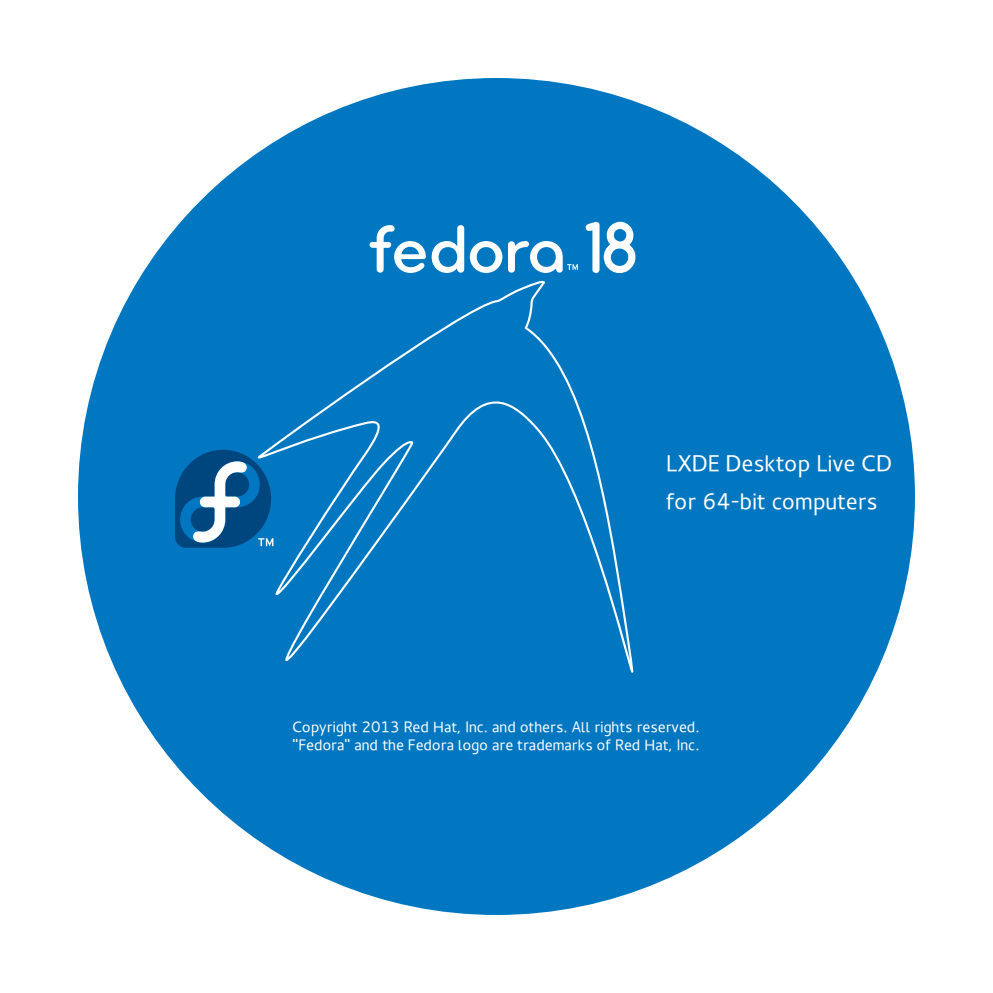
<style>
.page{position:relative;width:993px;height:993px;background:#fff}
.page>*{position:absolute;margin:0;border:0;box-sizing:border-box;transform-origin:0 0}
.t1{font:700 70px "Comfortaa";color:#fff}
.t2{font:22.5px/37.5px "Cantarell";color:#fff}
.t3{font:15px/17.5px "Cantarell";color:#fff}
</style>
<div class="page">
<div style="left:78px;top:78px;width:836px;height:836px;background:#0077c0;border-radius:50%"></div>
<svg style="left:175px;top:449px;width:81px;height:98px"></svg>
<svg style="left:256px;top:78px;width:379px;height:595px"></svg>
<h1 class="t1" style="left:584px;top:207px;width:54px">18</h1>
<h2 class="t2" style="left:666px;top:443px;width:227px">LXDE Desktop Live CD for 64-bit computers</h2>
<p class="t3" style="left:292px;top:717px;width:408px">Copyright 2013 Red Hat, Inc. and others. All rights reserved. "Fedora" and the Fedora logo are trademarks of Red Hat, Inc.</p>
</div>
